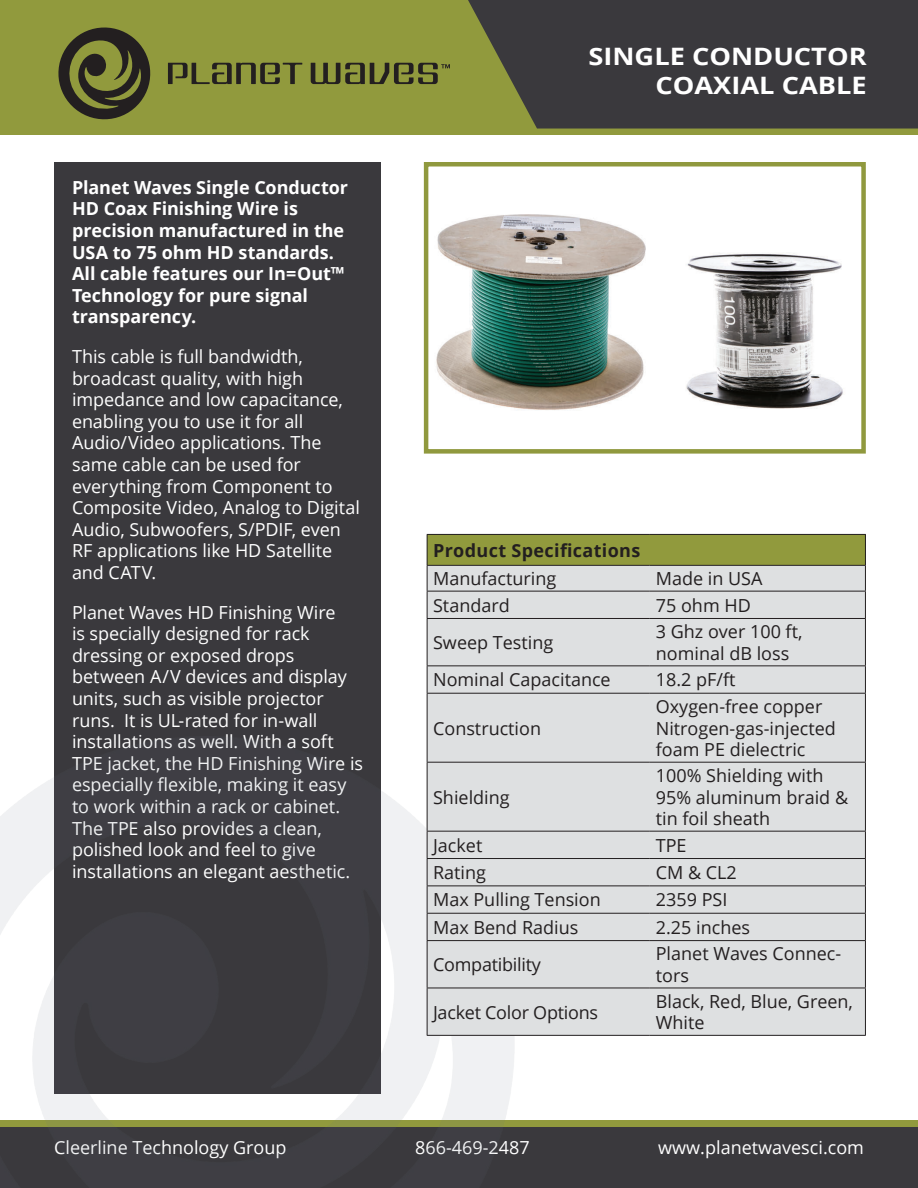
<style>
.page{position:relative;width:918px;height:1188px;background:#fff}
.page>*{position:absolute;margin:0;border:0;box-sizing:border-box;transform-origin:0 0}
.t1{font:700 24px/28.8px "Open Sans";color:#fff;text-align:right;scale:1.13 1}
.t2{font:18px/21.6px "Open Sans";letter-spacing:-.005em;color:#fff}
.t3{font:18px/21.6px "Open Sans";color:#231f20}
.t4{font:700 18px/21.6px "Open Sans";letter-spacing:-.005em;color:#fff}
.t5{font:700 18px "Open Sans";letter-spacing:.02em;color:#231f20}
</style>
<div class="page">
<div style="left:0;top:0;width:918px;height:135px;background:#919a3d"></div>
<div style="left:0;top:1120px;width:918px;height:68px;background:#919a3d"></div>
<svg style="left:311px;top:63px;width:139px;height:21px"></svg>
<svg style="left:168px;top:63px;width:134px;height:21px"></svg>
<svg style="left:58px;top:28px;width:93px;height:91px"></svg>
<svg style="left:468px;top:0;width:450px;height:129px;background:#41403d"></svg>
<div style="left:0;top:1128px;width:918px;height:60px;background:#3a393d"></div>
<img style="left:436px;top:214px;width:210px;height:196px">
<div style="left:424px;top:162px;width:442px;height:292px;border:4px solid #90993e"></div>
<div style="left:54px;top:162px;width:327px;height:932px;background:#3a393d"></div>
<img style="left:0;top:737px;width:519px;height:391px">
<div style="left:427px;top:534px;width:438px;height:31px;background:#919a3d"></div>
<div style="left:428px;top:566px;width:437px;height:469px;background:#dee0e1"></div>
<hr style="left:427px;top:534px;width:223px;height:1px;background:#231f20">
<hr style="left:427px;top:535px;width:1px;height:30px;background:#231f20">
<hr style="left:650px;top:534px;width:216px;height:1px;background:#231f20">
<hr style="left:865px;top:535px;width:1px;height:30px;background:#231f20">
<hr style="left:427px;top:565px;width:223px;height:1px;background:#231f20">
<hr style="left:650px;top:565px;width:216px;height:1px;background:#231f20">
<hr style="left:427px;top:591px;width:223px;height:1px;background:#231f20">
<svg style="left:427px;top:566px;width:1px;height:52px"></svg>
<hr style="left:650px;top:591px;width:216px;height:1px;background:#231f20">
<svg style="left:865px;top:566px;width:1px;height:52px"></svg>
<hr style="left:427px;top:618px;width:223px;height:1px;background:#231f20">
<hr style="left:427px;top:619px;width:1px;height:46px;background:#231f20">
<hr style="left:650px;top:618px;width:216px;height:1px;background:#231f20">
<hr style="left:865px;top:619px;width:1px;height:46px;background:#231f20">
<hr style="left:427px;top:665px;width:223px;height:1px;background:#231f20">
<svg style="left:427px;top:666px;width:1px;height:27px"></svg>
<hr style="left:650px;top:665px;width:216px;height:1px;background:#231f20">
<svg style="left:865px;top:666px;width:1px;height:27px"></svg>
<hr style="left:427px;top:693px;width:223px;height:1px;background:#231f20">
<hr style="left:427px;top:694px;width:1px;height:68px;background:#231f20">
<hr style="left:650px;top:693px;width:216px;height:1px;background:#231f20">
<hr style="left:865px;top:694px;width:1px;height:68px;background:#231f20">
<hr style="left:427px;top:762px;width:223px;height:1px;background:#231f20">
<hr style="left:427px;top:763px;width:1px;height:68px;background:#231f20">
<hr style="left:650px;top:762px;width:216px;height:1px;background:#231f20">
<hr style="left:865px;top:763px;width:1px;height:68px;background:#231f20">
<hr style="left:427px;top:831px;width:223px;height:1px;background:#231f20">
<hr style="left:650px;top:831px;width:216px;height:1px;background:#231f20">
<hr style="left:427px;top:858px;width:223px;height:1px;background:#231f20">
<hr style="left:650px;top:858px;width:216px;height:1px;background:#231f20">
<hr style="left:427px;top:886px;width:223px;height:1px;background:#231f20">
<hr style="left:650px;top:886px;width:216px;height:1px;background:#231f20">
<hr style="left:427px;top:913px;width:223px;height:1px;background:#231f20">
<svg style="left:427px;top:832px;width:1px;height:108px"></svg>
<hr style="left:650px;top:913px;width:216px;height:1px;background:#231f20">
<svg style="left:865px;top:832px;width:1px;height:108px"></svg>
<hr style="left:427px;top:940px;width:223px;height:1px;background:#231f20">
<hr style="left:427px;top:941px;width:1px;height:47px;background:#231f20">
<hr style="left:650px;top:940px;width:216px;height:1px;background:#231f20">
<hr style="left:865px;top:941px;width:1px;height:47px;background:#231f20">
<hr style="left:427px;top:988px;width:223px;height:1px;background:#231f20">
<hr style="left:427px;top:988px;width:1px;height:47px;background:#231f20">
<hr style="left:650px;top:988px;width:216px;height:1px;background:#231f20">
<hr style="left:865px;top:988px;width:1px;height:47px;background:#231f20">
<hr style="left:427px;top:1035px;width:223px;height:1px;background:#231f20">
<hr style="left:650px;top:1035px;width:216px;height:1px;background:#231f20">
<img style="left:686px;top:253px;width:157px;height:156px">
<p class="t4" style="left:72px;top:176px;width:278px">Planet Waves Single Conductor<br>HD Coax Finishing Wire is precision manufactured in the<br>USA to 75 ohm HD standards.<br>All cable features our In=Out™<br>Technology for pure signal transparency.</p>
<p class="t2" style="left:72px;top:345px;width:290px">This cable is full bandwidth, broadcast quality, with high impedance and low capacitance, enabling you to use it for all<br>Audio/Video applications. The same cable can be used for everything from Component to<br>Composite Video, Analog to Digital<br>Audio, Subwoofers, S/PDIF, even<br>RF applications like HD Satellite and CATV.</p>
<p class="t2" style="left:72px;top:601px;width:292px">Planet Waves HD Finishing Wire<br>is specially designed for rack dressing or exposed drops between A/V devices and display units, such as visible projector runs. It is UL-rated for in-wall installations as well. With a soft<br>TPE jacket, the HD Finishing Wire is especially flexible, making it easy to work within a rack or cabinet.<br>The TPE also provides a clean, polished look and feel to give installations an elegant aesthetic.</p>
<h1 class="t1" style="left:588px;top:41px;width:248px">SINGLE CONDUCTOR<br>COAXIAL CABLE</h1>
<p class="t5" style="left:433px;top:538px;width:209px">Product Specifications</p>
<p class="t3" style="left:433px;top:567px;width:125px">Manufacturing</p>
<p class="t3" style="left:656px;top:567px;width:108px">Made in USA</p>
<p class="t3" style="left:433px;top:594px;width:78px">Standard</p>
<p class="t3" style="left:656px;top:594px;width:97px">75 ohm HD</p>
<p class="t3" style="left:433px;top:631px;width:122px">Sweep Testing</p>
<p class="t3" style="left:656px;top:620px;width:148px">3 Ghz over 100 ft, nominal dB loss</p>
<p class="t3" style="left:433px;top:669px;width:179px">Nominal Capacitance</p>
<p class="t3" style="left:656px;top:669px;width:81px">18.2 pF/ft</p>
<p class="t3" style="left:433px;top:717px;width:110px">Construction</p>
<p class="t3" style="left:656px;top:695px;width:182px">Oxygen-free copper<br>Nitrogen-gas-injected foam PE dielectric</p>
<p class="t3" style="left:433px;top:786px;width:78px">Shielding</p>
<p class="t3" style="left:656px;top:764px;width:194px">100% Shielding with<br>95% aluminum braid &amp; tin foil sheath</p>
<p class="t3" style="left:433px;top:834px;width:51px">Jacket</p>
<p class="t3" style="left:656px;top:834px;width:32px">TPE</p>
<p class="t3" style="left:433px;top:861px;width:54px">Rating</p>
<p class="t3" style="left:656px;top:861px;width:83px">CM &amp; CL2</p>
<p class="t3" style="left:433px;top:889px;width:169px">Max Pulling Tension</p>
<p class="t3" style="left:656px;top:889px;width:73px">2359 PSI</p>
<p class="t3" style="left:433px;top:916px;width:147px">Max Bend Radius</p>
<p class="t3" style="left:656px;top:916px;width:96px">2.25 inches</p>
<p class="t3" style="left:433px;top:953px;width:109px">Compatibility</p>
<p class="t3" style="left:656px;top:943px;width:187px">Planet Waves Connec&shy;tors</p>
<p class="t3" style="left:433px;top:1001px;width:166px">Jacket Color Options</p>
<p class="t3" style="left:656px;top:990px;width:199px">Black, Red, Blue, Green,<br>White</p>
<p class="t2" style="left:54px;top:1136px;width:234px">Cleerline Technology Group</p>
<p class="t2" style="left:415px;top:1136px;width:116px">866-469-2487</p>
<p class="t2" style="left:658px;top:1136px;width:207px">www.planetwavesci.com</p>
</div>
